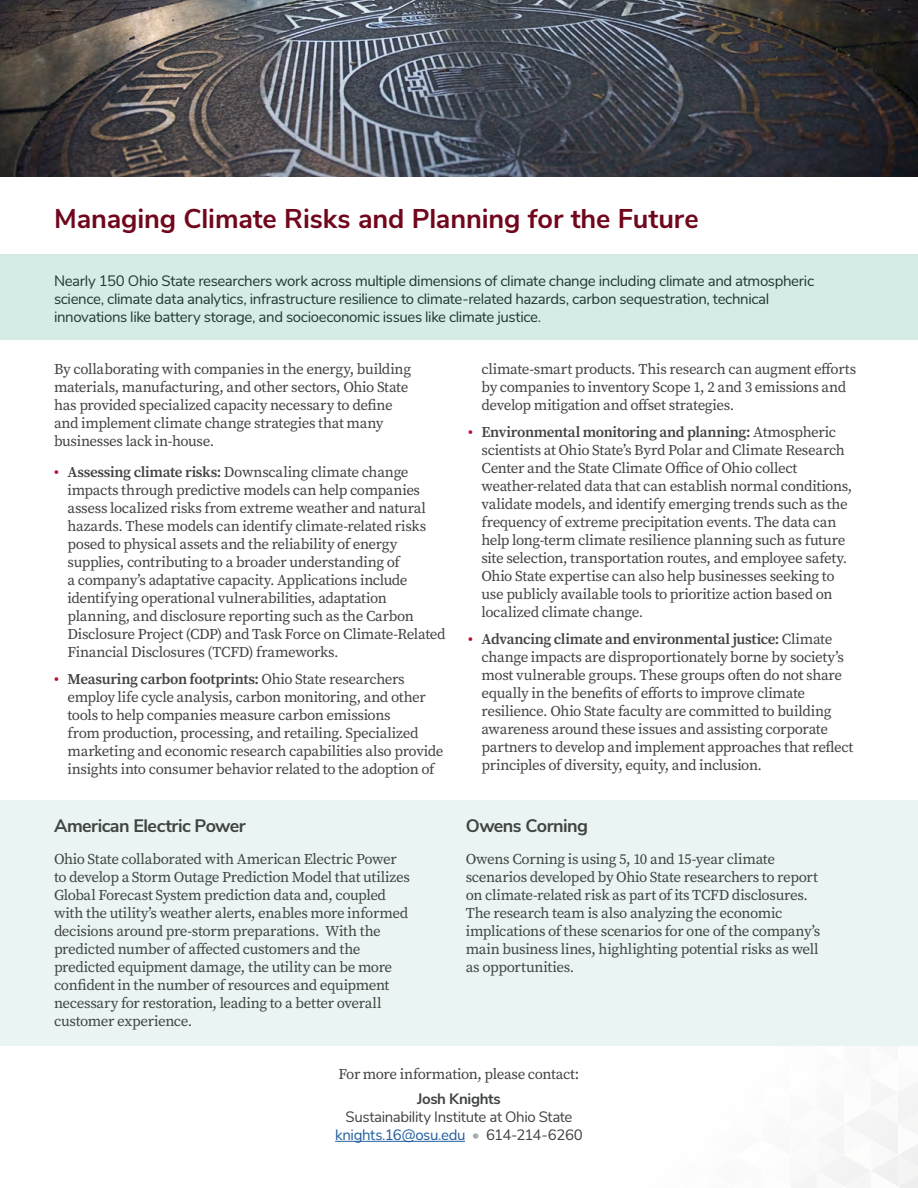
<style>
.page{position:relative;width:918px;height:1188px;background:#fff}
.page>*{position:absolute;margin:0;border:0;box-sizing:border-box;transform-origin:0 0}
.t1{font:700 27px "Buckeye Sans";letter-spacing:-.005em;color:#70071c}
.H2_sponsors{font:700 18px "Buckeye Sans";letter-spacing:-.03em;color:#414443}
.Body-NEW{font:15px/18px "Buckeye Serif";letter-spacing:-.025em;color:#414443}
.Body_Sans{font:15px/18px "Buckeye Sans";letter-spacing:-.025em;color:#213833}
.Body-NEW-2{font:15px "Buckeye Sans";letter-spacing:-.025em;color:#414443}
.Body-NEW-3{font:15px "Buckeye Sans";letter-spacing:-.025em;color:#215e9e}
.Body-NEW-4{font:700 15px "Buckeye Sans";letter-spacing:-.025em;color:#414443}
.s1{font-weight:600;color:#ba0c2f}
.s2{font-weight:600}
.s3{color:#a7aaad}
.s4{color:#414443}
</style>
<div class="page">
<svg style="left:431px;top:1082px;width:487px;height:106px"></svg>
<div style="left:0;top:800px;width:918px;height:246px;background:#eaf5f3"></div>
<div style="left:0;top:254px;width:918px;height:86px;background:#d4ebe6"></div>
<hr style="left:335px;top:1141px;width:130px;height:1px;background:#215e9e">
<img style="left:0;top:0;width:918px;height:177px">
<h2 class="t1" style="left:54px;top:199px;width:646px">Managing Climate Risks and Planning for the Future</h2>
<p class="Body_Sans" style="left:54px;top:271px;width:762px">Nearly 150 Ohio State researchers work across multiple dimensions of climate change including climate and atmospheric science, climate data analytics, infrastructure resilience to climate-related hazards, carbon sequestration, technical innovations like battery storage, and socioeconomic issues like climate justice.</p>
<p class="Body-NEW" style="left:54px;top:360px;width:359px">By collaborating with companies in the energy, building materials, manufacturing, and other sectors, Ohio State has provided specialized capacity necessary to define and implement climate change strategies that many businesses lack in-house.</p>
<p class="Body-NEW" style="left:68px;top:463px;width:380px;text-indent:-14px"><span class="s1">•</span> <span class="s2">Assessing climate risks:</span> Downscaling climate change impacts through predictive models can help companies assess localized risks from extreme weather and natural hazards. These models can identify climate-related risks posed to physical assets and the reliability of energy supplies, contributing to a broader understanding of<br>a company’s adaptative capacity. Applications include identifying operational vulnerabilities, adaptation planning, and disclosure reporting such as the Carbon Disclosure Project (CDP) and Task Force on Climate-Related Financial Disclosures (TCFD) frameworks.</p>
<p class="Body-NEW" style="left:68px;top:670px;width:378px;text-indent:-14px"><span class="s1">•</span> <span class="s2">Measuring carbon footprints:</span> Ohio State researchers employ life cycle analysis, carbon monitoring, and other tools to help companies measure carbon emissions<br>from production, processing, and retailing. Specialized marketing and economic research capabilities also provide insights into consumer behavior related to the adoption of</p>
<p class="Body-NEW" style="left:482px;top:360px;width:376px">climate-smart products. This research can augment efforts by companies to inventory Scope 1, 2 and 3 emissions and develop mitigation and offset strategies.</p>
<p class="Body-NEW" style="left:482px;top:423px;width:372px;text-indent:-14px"><span class="s1">•</span> <span class="s2">Environmental monitoring and planning:</span> Atmospheric scientists at Ohio State’s Byrd Polar and Climate Research Center and the State Climate Office of Ohio collect weather-related data that can establish normal conditions, validate models, and identify emerging trends such as the frequency of extreme precipitation events. The data can help long-term climate resilience planning such as future site selection, transportation routes, and employee safety.<br>Ohio State expertise can also help businesses seeking to use publicly available tools to prioritize action based on localized climate change.</p>
<p class="Body-NEW" style="left:482px;top:630px;width:374px;text-indent:-14px"><span class="s1">•</span> <span class="s2">Advancing climate and environmental justice:</span> Climate change impacts are disproportionately borne by society’s most vulnerable groups. These groups often do not share equally in the benefits of efforts to improve climate resilience. Ohio State faculty are committed to building awareness around these issues and assisting corporate partners to develop and implement approaches that reflect principles of diversity, equity, and inclusion.</p>
<p class="H2_sponsors" style="left:54px;top:813px;width:193px">American Electric Power</p>
<p class="Body-NEW" style="left:54px;top:850px;width:358px">Ohio State collaborated with American Electric Power to develop a Storm Outage Prediction Model that utilizes Global Forecast System prediction data and, coupled with the utility’s weather alerts, enables more informed decisions around pre-storm preparations. With the predicted number of affected customers and the predicted equipment damage, the utility can be more confident in the number of resources and equipment necessary for restoration, leading to a better overall customer experience.</p>
<p class="H2_sponsors" style="left:466px;top:813px;width:124px">Owens Corning</p>
<p class="Body-NEW" style="left:466px;top:850px;width:356px">Owens Corning is using 5, 10 and 15-year climate scenarios developed by Ohio State researchers to report on climate-related risk as part of its TCFD disclosures.<br>The research team is also analyzing the economic implications of these scenarios for one of the company’s main business lines, highlighting potential risks as well as opportunities.</p>
<p class="Body-NEW" style="left:339px;top:1065px;width:242px">For more information, please contact:</p>
<p class="Body-NEW-4" style="left:417px;top:1088px;width:85px">Josh Knights</p>
<p class="Body-NEW-2" style="left:345px;top:1106px;width:229px">Sustainability Institute at Ohio State</p>
<p class="Body-NEW-3" style="left:335px;top:1124px;width:249px">knights.16@osu.edu <span class="s3">•</span> <span class="s4">614-214-6260</span></p>
</div>
